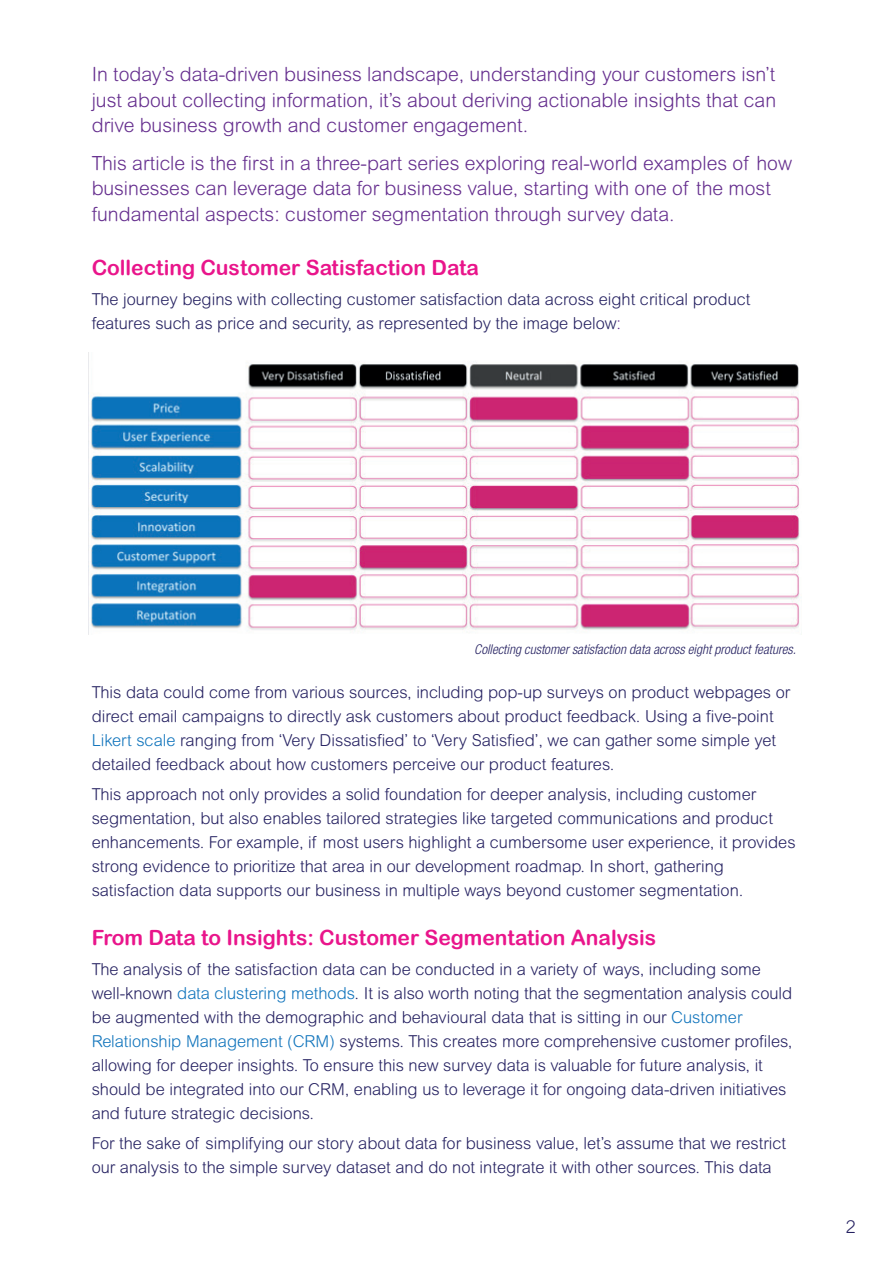
<style>
.page{position:relative;width:893px;height:1263px;background:#fff}
.page>*{position:absolute;margin:0;border:0;box-sizing:border-box;transform-origin:0 0}
.t1{font:21px "Arial Rounded MT Bold";color:#e9158b}
.t2{font:300 19.5px/25.5px "Arial Rounded";color:#652e8e;text-align:justify}
.t3{font:300 18px "Arial Rounded";color:#252161}
.t4{font:300 16.5px/24px "Arial Rounded";color:#252161}
.t5{font:italic 300 condensed 13.5px "Helvetica Neue";color:#252161}
.s1{color:#652e8e}
.s2{color:#1074bc}
</style>
<div class="page">
<img style="left:89px;top:364px;width:711px;height:267px">
<p class="t2" style="left:92px;top:61px;width:686px">In today’s data-driven business landscape, understanding your customers isn’t just about collecting information, it’s about deriving actionable insights that can drive business growth and customer engagement.</p>
<p class="t2" style="left:92px;top:150px;width:702px;text-align:left">This article is the first in a three-part series exploring real-world examples of how businesses can leverage data for business value, starting with one of the most fundamental aspects: customer segmentation through survey data.</p>
<p class="t1" style="left:92px;top:255px;width:389px">Collecting Customer Satisfaction Data</p>
<p class="t4" style="left:92px;top:287px;width:660px">The journey begins with collecting customer satisfaction data across eight critical product features such as price and security, as represented by the image below<span class="s1">:</span></p>
<p class="t5" style="left:474px;top:641px;width:323px">Collecting customer satisfaction data across eight product features.</p>
<p class="t4" style="left:92px;top:680px;width:700px">This data could come from various sources, including pop-up surveys on product webpages or direct email campaigns to directly ask customers about product feedback. Using a five-point <span class="s2">Likert scale</span> ranging from ‘Very Dissatisfied’ to ‘Very Satisfied’, we can gather some simple yet detailed feedback about how customers perceive our product features.</p>
<p class="t4" style="left:92px;top:782px;width:705px">This approach not only provides a solid foundation for deeper analysis, including customer segmentation, but also enables tailored strategies like targeted communications and product enhancements. For example, if most users highlight a cumbersome user experience, it provides strong evidence to prioritize that area in our development roadmap. In short, gathering satisfaction data supports our business in multiple ways beyond customer segmentation.</p>
<p class="t1" style="left:92px;top:925px;width:566px">From Data to Insights: Customer Segmentation Analysis</p>
<p class="t4" style="left:92px;top:957px;width:702px">The analysis of the satisfaction data can be conducted in a variety of ways, including some well-known <span class="s2">data clustering methods</span>. It is also worth noting that the segmentation analysis could be augmented with the demographic and behavioural data that is sitting in our <span class="s2">Customer Relationship Management (CRM)</span> systems. This creates more comprehensive customer profiles, allowing for deeper insights. To ensure this new survey data is valuable for future analysis, it should be integrated into our CRM, enabling us to leverage it for ongoing data-driven initiatives and future strategic decisions.</p>
<p class="t4" style="left:92px;top:1131px;width:696px">For the sake of simplifying our story about data for business value, let’s assume that we restrict our analysis to the simple survey dataset and do not integrate it with other sources. This data</p>
<p class="t3" style="left:846px;top:1216px;width:11px">2</p>
</div>
